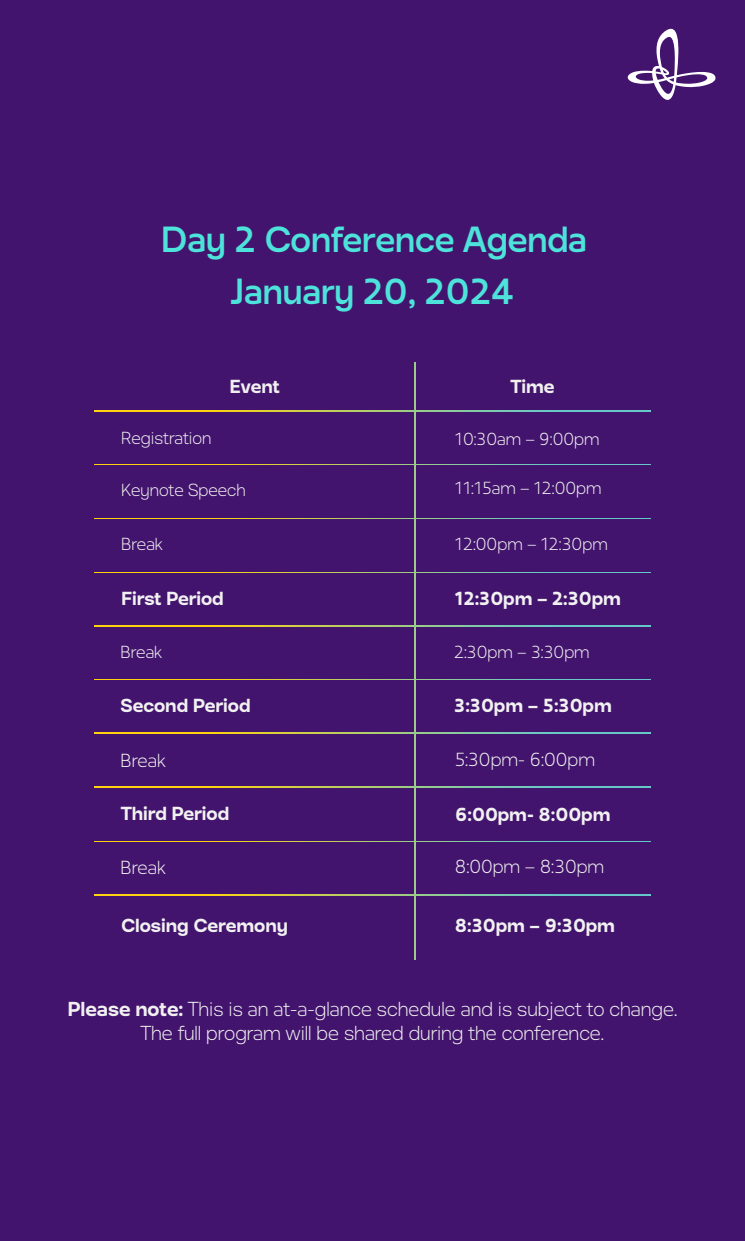
<style>
.page{position:relative;width:745px;height:1241px;background:#fff}
.page>*{position:absolute;margin:0;border:0;box-sizing:border-box;transform-origin:0 0}
.t1{font:500 35.75px/51.5px "ithra";color:#4de2da;text-align:center}
.t2{font:300 19.88px/23.9px "ithra";color:#f0f0f0;text-align:center}
.t3{font:700 18.62px "ithra";color:#f1f1f1}
.t4{font:300 18.62px "ithra";color:#f1f1f1}
.t5{font:700 18.62px "ithra";color:#f0f0f0}
.t6{font:300 17.12px "ithra";color:#f1f1f1}
.s1{font-weight:700}
</style>
<div class="page">
<div style="left:0;top:0;width:744px;height:1240px;background:#43146d"></div>
<hr style="left:414px;top:362px;width:1px;height:49px;background:#9bcc88">
<svg style="left:94px;top:411px;width:320px;height:1px"></svg>
<svg style="left:415px;top:411px;width:235px;height:1px"></svg>
<hr style="left:414px;top:411px;width:1px;height:67px;background:#9bcc88">
<svg style="left:94px;top:464px;width:320px;height:1px"></svg>
<svg style="left:415px;top:464px;width:235px;height:1px"></svg>
<hr style="left:414px;top:479px;width:1px;height:66px;background:#9bcc88">
<svg style="left:94px;top:518px;width:320px;height:1px"></svg>
<svg style="left:415px;top:518px;width:235px;height:1px"></svg>
<hr style="left:414px;top:545px;width:1px;height:47px;background:#9bcc88">
<svg style="left:94px;top:572px;width:320px;height:1px"></svg>
<svg style="left:415px;top:572px;width:235px;height:1px"></svg>
<hr style="left:414px;top:593px;width:1px;height:49px;background:#9bcc88">
<svg style="left:94px;top:625px;width:320px;height:1px"></svg>
<svg style="left:415px;top:625px;width:235px;height:1px"></svg>
<hr style="left:414px;top:642px;width:1px;height:48px;background:#9bcc88">
<svg style="left:94px;top:679px;width:320px;height:1px"></svg>
<svg style="left:415px;top:679px;width:235px;height:1px"></svg>
<hr style="left:414px;top:691px;width:1px;height:53px;background:#9bcc88">
<svg style="left:94px;top:732px;width:320px;height:1px"></svg>
<svg style="left:415px;top:732px;width:235px;height:1px"></svg>
<svg style="left:94px;top:786px;width:320px;height:1px"></svg>
<svg style="left:415px;top:786px;width:235px;height:1px"></svg>
<svg style="left:94px;top:894px;width:320px;height:1px"></svg>
<svg style="left:415px;top:894px;width:235px;height:1px"></svg>
<hr style="left:414px;top:745px;width:1px;height:214px;background:#9bcc88">
<svg style="left:627px;top:29px;width:88px;height:71px"></svg>
<h1 class="t1" style="left:161px;top:214px;width:427px">Day 2 Conference Agenda<br>January 20, 2024</h1>
<p class="t5" style="left:229px;top:375px;width:52px">Event</p>
<p class="t5" style="left:510px;top:375px;width:45px">Time</p>
<p class="t6" style="left:121px;top:427px;width:92px">Registration</p>
<p class="t6" style="left:121px;top:480px;width:126px">Keynote Speech</p>
<p class="t6" style="left:454px;top:429px;width:146px">10:30am – 9:00pm</p>
<p class="t6" style="left:454px;top:478px;width:148px">11:15am – 12:00pm</p>
<p class="t6" style="left:121px;top:534px;width:43px">Break</p>
<p class="t6" style="left:454px;top:534px;width:154px">12:00pm – 12:30pm</p>
<p class="t3" style="left:121px;top:587px;width:104px">First Period</p>
<p class="t6" style="left:120px;top:642px;width:43px">Break</p>
<p class="t3" style="left:120px;top:694px;width:132px">Second Period</p>
<p class="t4" style="left:120px;top:749px;width:47px">Break</p>
<p class="t3" style="left:121px;top:802px;width:110px">Third Period</p>
<p class="t3" style="left:454px;top:587px;width:167px">12:30pm – 2:30pm</p>
<p class="t6" style="left:454px;top:642px;width:137px">2:30pm – 3:30pm</p>
<p class="t3" style="left:454px;top:694px;width:159px">3:30pm – 5:30pm</p>
<p class="t4" style="left:454px;top:749px;width:141px">5:30pm- 6:00pm</p>
<p class="t3" style="left:454px;top:803px;width:157px">6:00pm- 8:00pm</p>
<p class="t4" style="left:120px;top:856px;width:47px">Break</p>
<p class="t4" style="left:454px;top:855px;width:151px">8:00pm – 8:30pm</p>
<p class="t3" style="left:121px;top:914px;width:168px">Closing Ceremony</p>
<p class="t3" style="left:454px;top:914px;width:162px">8:30pm – 9:30pm</p>
<p class="t2" style="left:68px;top:996px;width:611px"><span class="s1">Please note:</span> This is an at-a-glance schedule and is subject to change.<br>The full program will be shared during the conference.</p>
</div>
